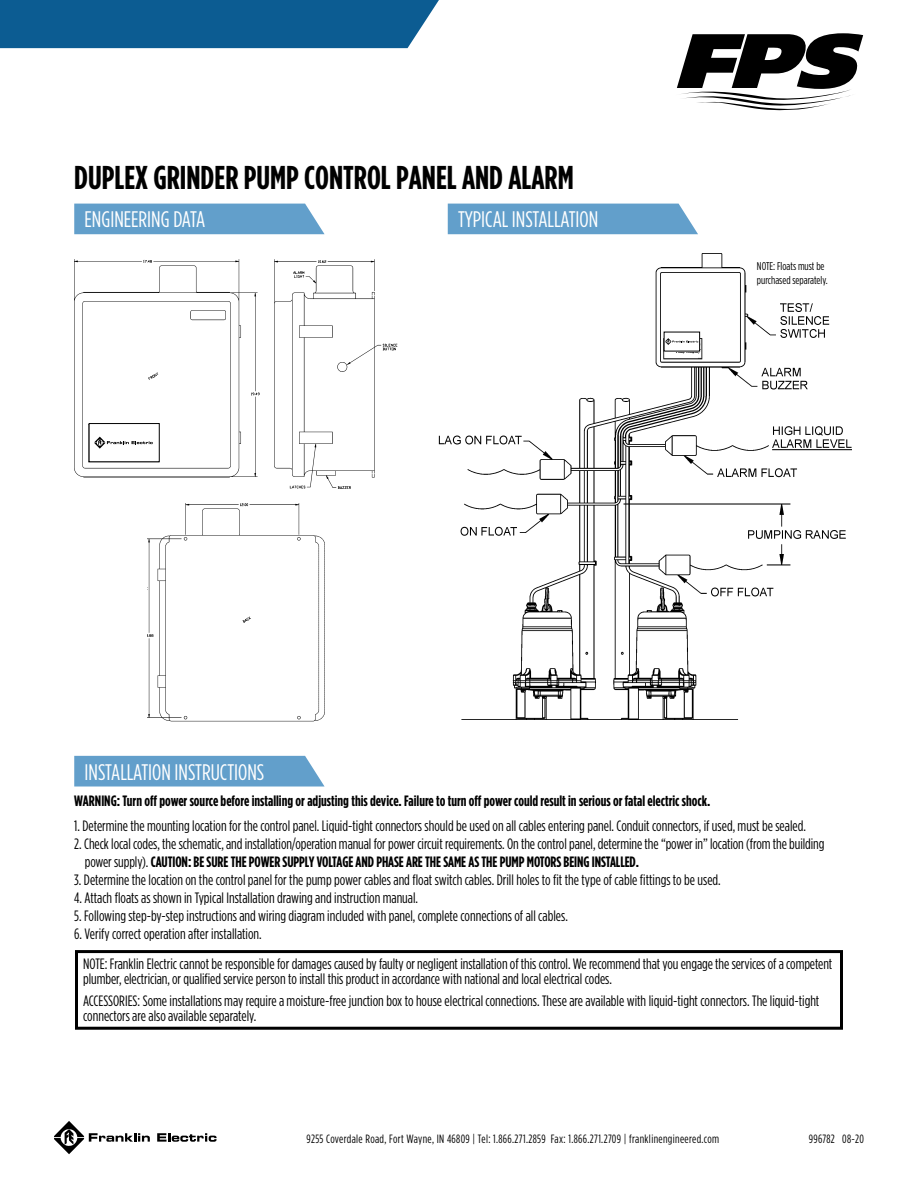
<style>
.page{position:relative;width:918px;height:1188px;background:#fff}
.page>*{position:absolute;margin:0;border:0;box-sizing:border-box;transform-origin:0 0}
.t1{font:700 33px "Gotham Condensed";color:#000}
.t2{font:22.5px "Gotham Condensed";color:#fff}
.t3{font:15px/18px "Gotham Condensed";color:#000}
.t4{font:700 15px "Gotham Condensed";color:#000}
.t5{font:12px "Gotham Condensed";letter-spacing:.03em;color:#000}
.t6{font:11.25px/14.1px "Gotham Condensed";color:#000}
.s1{font-weight:700}
</style>
<div class="page">
<img style="left:439px;top:253px;width:412px;height:467px">
<div style="left:0;top:0;width:439px;height:48px;background:#0c5c92"></div>
<svg style="left:157px;top:1133px;width:60px;height:9px"></svg>
<svg style="left:54px;top:1121px;width:96px;height:33px"></svg>
<div style="left:756px;top:259px;width:79px;height:27px;background:#fff"></div>
<div style="left:448px;top:204px;width:250px;height:30px;background:#629fcb"></div>
<div style="left:664px;top:332px;width:36px;height:19px;background:#fff"></div>
<svg style="left:665px;top:338px;width:33px;height:7px"></svg>
<svg style="left:74px;top:756px;width:251px;height:31px;background:#6aa4cd"></svg>
<div style="left:75px;top:950px;width:768px;height:80px;border:3px solid #000"></div>
<svg style="left:677px;top:33px;width:186px;height:78px"></svg>
<img style="left:74px;top:260px;width:323px;height:229px">
<img style="left:147px;top:503px;width:177px;height:219px">
<div style="left:385px;top:382px;width:12px;height:103px;background:#fff"></div>
<div style="left:385px;top:253px;width:12px;height:73px;background:#fff"></div>
<div style="left:74px;top:204px;width:251px;height:30px;background:#629fcb"></div>
<div style="left:89px;top:424px;width:70px;height:38px;background:#fff"></div>
<div style="left:89px;top:423px;width:70px;height:39px;border:1px solid #000"></div>
<svg style="left:94px;top:437px;width:59px;height:12px"></svg>
<h1 class="t1" style="left:74px;top:159px;width:501px">DUPLEX GRINDER PUMP CONTROL PANEL AND ALARM</h1>
<h2 class="t2" style="left:85px;top:207px;width:122px">ENGINEERING DATA</h2>
<h2 class="t2" style="left:458px;top:207px;width:142px">TYPICAL INSTALLATION</h2>
<p class="t6" style="left:757px;top:259px;width:72px">NOTE: Floats must be purchased separately.</p>
<h2 class="t2" style="left:85px;top:759px;width:181px">INSTALLATION INSTRUCTIONS</h2>
<p class="t4" style="left:74px;top:792px;width:638px">WARNING: Turn off power source before installing or adjusting this device. Failure to turn off power could result in serious or fatal electric shock.</p>
<p class="t3" style="left:74px;top:817px;width:733px">1. Determine the mounting location for the control panel. Liquid-tight connectors should be used on all cables entering panel. Conduit connectors, if used, must be sealed.</p>
<p class="t3" style="left:85px;top:835px;width:741px;text-indent:-10px">2. Check local codes, the schematic, and installation/operation manual for power circuit requirements. On the control panel, determine the “power in” location (from the building power supply). <span class="s1">CAUTION: BE SURE THE POWER SUPPLY VOLTAGE AND PHASE ARE THE SAME AS THE PUMP MOTORS BEING INSTALLED.</span></p>
<p class="t3" style="left:74px;top:871px;width:648px">3. Determine the location on the control panel for the pump power cables and float switch cables. Drill holes to fit the type of cable fittings to be used.</p>
<p class="t3" style="left:74px;top:889px;width:345px">4. Attach floats as shown in Typical Installation drawing and instruction manual.</p>
<p class="t3" style="left:74px;top:907px;width:495px">5. Following step-by-step instructions and wiring diagram included with panel, complete connections of all cables.</p>
<p class="t3" style="left:83px;top:919px;width:751px;line-height:29.7px;text-indent:-9px">6. Verify correct operation after installation.<br>NOTE: Franklin Electric cannot be responsible for damages caused by faulty or negligent installation of this control. We recommend that you engage the services of a competent</p>
<p class="t3" style="left:83px;top:968px;width:738px;line-height:21.8px">plumber, electrician, or qualified service person to install this product in accordance with national and local electrical codes.<br>ACCESSORIES: Some installations may require a moisture-free junction box to house electrical connections. These are available with liquid-tight connectors. The liquid-tight</p>
<p class="t3" style="left:83px;top:1006px;width:175px">connectors are also available separately.</p>
<p class="t5" style="left:307px;top:1132px;width:414px">9255 Coverdale Road, Fort Wayne, IN 46809 | Tel: 1.866.271.2859 Fax: 1.866.271.2709 | franklinengineered.com</p>
<p class="t5" style="left:809px;top:1132px;width:57px">996782 08-20</p>
</div>
